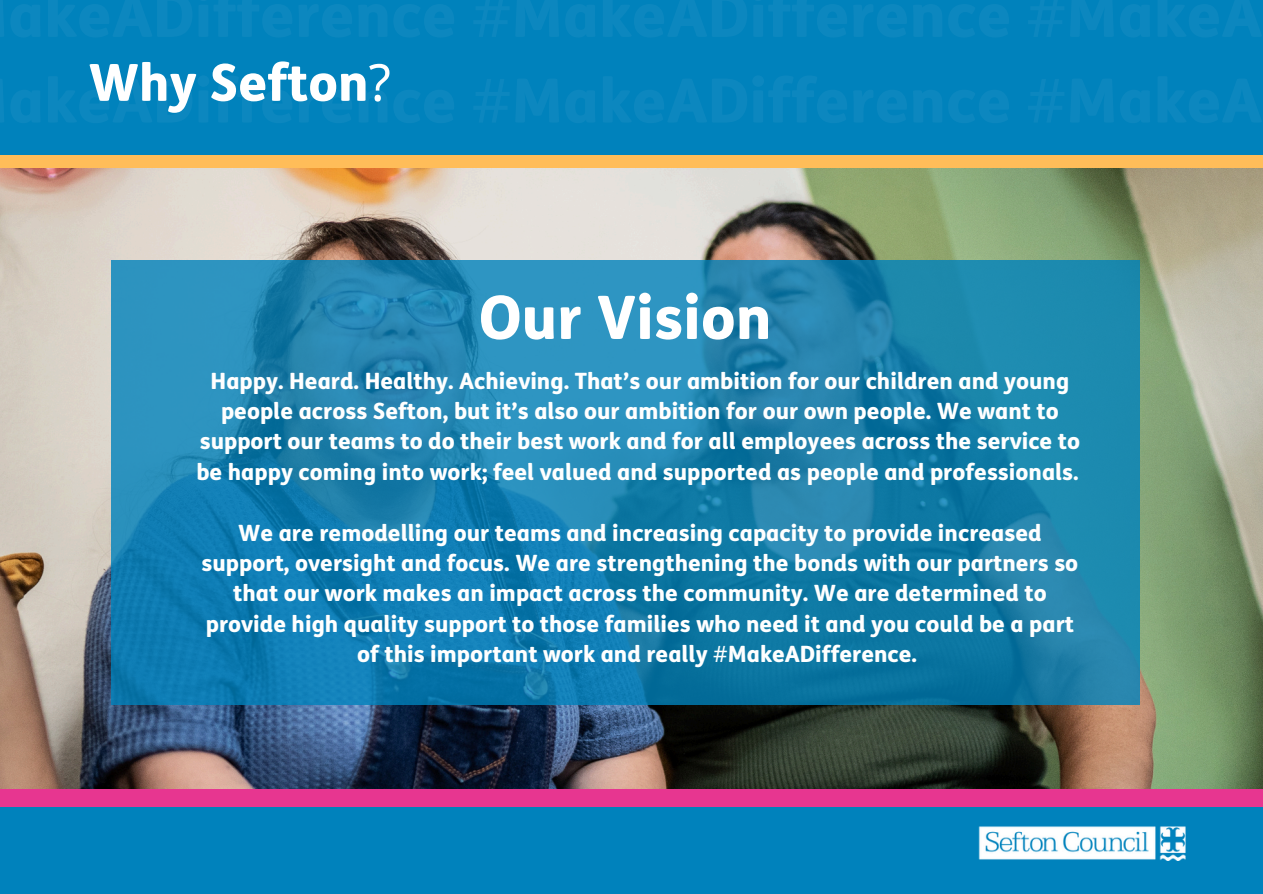
<style>
.page{position:relative;width:1263px;height:894px;background:#fff}
.page>*{position:absolute;margin:0;border:0;box-sizing:border-box;transform-origin:0 0}
.t1{font:800 60px "FS Me Trial";color:#fff}
.t2{font:800 51.15px "FS Me Trial";color:#fff}
.t3{font:800 22.5px/30.3px "FS Me Trial";color:#fff;text-align:center}
.s1{font-family:"Noto Sans";font-weight:400}
</style>
<div class="page">
<div style="left:0;top:0;width:1263px;height:164px;background:#0082bc"></div>
<img style="left:0;top:167px;width:1263px;height:621px">
<div style="left:0;top:155px;width:1263px;height:12px;background:#ffbd59"></div>
<div style="left:0;top:797px;width:1263px;height:96px;background:#0082bc"></div>
<img style="left:979px;top:826px;width:207px;height:34px">
<svg style="left:111px;top:260px;width:1029px;height:444px;background:#1a81af"></svg>
<div style="left:0;top:788px;width:1263px;height:17px;background:#e73690"></div>
<h2 class="t2" style="left:88px;top:62px;width:304px">Why Sefton<span class="s1">?</span></h2>
<p class="t1" style="left:479px;top:294px;width:294px">Our Vision</p>
<h1 class="t3" style="left:196px;top:367px;width:885px">Happy. Heard. Healthy. Achieving. That’s our ambition for our children and young people across Sefton, but it’s also our ambition for our own people. We want to support our teams to do their best work and for all employees across the service to be happy coming into work; feel valued and supported as people and professionals.</h1>
<p class="t3" style="left:202px;top:519px;width:878px">We are remodelling our teams and increasing capacity to provide increased support, oversight and focus. We are strengthening the bonds with our partners so that our work makes an impact across the community. We are determined to provide high quality support to those families who need it and you could be a part of this important work and really <span class="s1">#</span>MakeADifference.</p>
</div>
